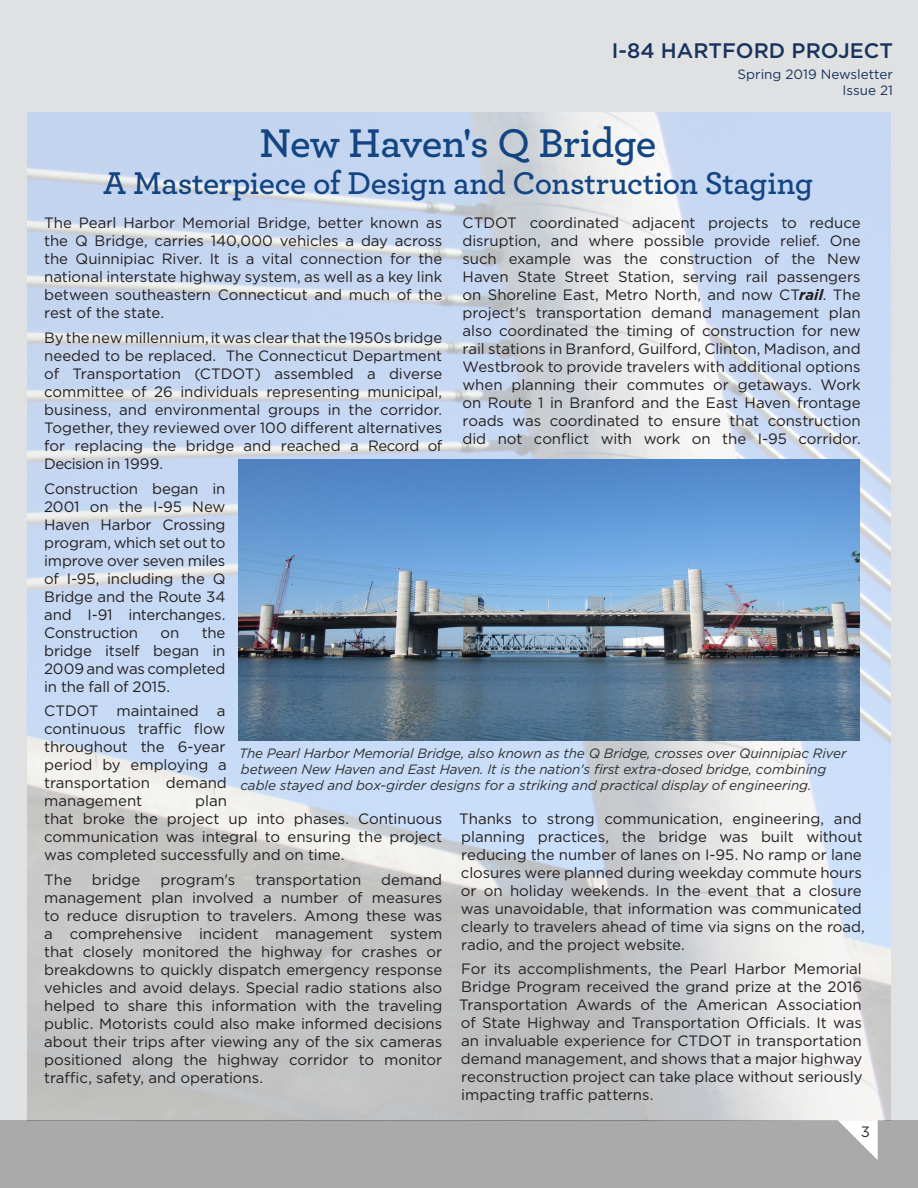
<style>
.page{position:relative;width:918px;height:1188px;background:#e0e1e3}
.page>*{position:absolute;margin:0;border:0;box-sizing:border-box;transform-origin:0 0}
.t1{font:600 42px "Archer";letter-spacing:-.015em;color:#134582}
.t2{font:600 33px "Archer";letter-spacing:-.01em;color:#134582}
.t3{font:500 21px "Gotham";color:#17335d}
.t4{font:15px/18px "Gotham";letter-spacing:-.005em;color:#231f20;text-align:justify}
.t5{font:15px "Gotham";color:#2d2f2f}
.t6{font:italic 13.5px/16.2px "Gotham";letter-spacing:-.01em;color:#2d2f2f}
.t7{font:13.5px/16.2px "Gotham";color:#17335d;text-align:right}
.s1{font-weight:700;font-style:italic}
</style>
<div class="page">
<div style="left:0;top:1120px;width:918px;height:68px;background:#aaa"></div>
<svg style="left:838px;top:1121px;width:40px;height:39px"></svg>
<img style="left:27px;top:112px;width:864px;height:1009px">
<img style="left:239px;top:460px;width:620px;height:281px">
<h3 class="t3" style="left:612px;top:37px;width:283px">I-84 HARTFORD PROJECT</h3>
<p class="t7" style="left:738px;top:66px;width:157px">Spring 2019 Newsletter<br>Issue 21</p>
<h1 class="t1" style="left:259px;top:111px;width:399px">New Haven's Q Bridge</h1>
<h2 class="t2" style="left:103px;top:159px;width:712px">A Masterpiece of Design and Construction Staging</h2>
<p class="t4" style="left:44px;top:213px;width:400px">The Pearl Harbor Memorial Bridge, better known as the Q Bridge, carries 140,000 vehicles a day across the Quinnipiac River. It is a vital connection for the national interstate highway system, as well as a key link between southeastern Connecticut and much of the rest of the state.</p>
<p class="t4" style="left:44px;top:328px;width:400px">By the new millennium, it was clear that the 1950s bridge needed to be replaced. The Connecticut Department of Transportation (CTDOT) assembled a diverse committee of 26 individuals representing municipal, business, and environmental groups in the corridor.<br>Together, they reviewed over 100 different alternatives for replacing the bridge and reached a Record of Decision in 1999.</p>
<p class="t4" style="left:44px;top:479px;width:183px">Construction began in 2001 on the I-95 New Haven Harbor Crossing program, which set out to improve over seven miles of I-95, including the Q Bridge and the Route 34 and I-91 interchanges.<br>Construction</p>
<p class="t4" style="left:463px;top:213px;width:400px">CTDOT coordinated adjacent projects to reduce disruption, and where possible provide relief. One such example was the construction of the New Haven State Street Station, serving rail passengers on Shoreline East, Metro North, and now CT<span class="s1">rail</span>. The project's transportation demand management plan also coordinated the timing of construction for new rail stations in Branford, Guilford, Clinton, Madison, and Westbrook to provide travelers with additional options when planning their commutes or getaways. Work on Route 1 in Branford and the East Haven frontage roads was coordinated to ensure that construction did not conflict with work on the I-95 corridor.</p>
<p class="t4" style="left:44px;top:623px;width:183px;text-indent:158px">the bridge itself began in 2009 and was completed in the fall of 2015.</p>
<p class="t4" style="left:44px;top:702px;width:183px">CTDOT maintained a continuous traffic flow throughout the 6-year</p>
<p class="t4" style="left:44px;top:756px;width:184px">period by employing a transportation demand management</p>
<p class="t4" style="left:161px;top:623px;width:20px">on</p>
<p class="t6" style="left:239px;top:745px;width:609px">The Pearl Harbor Memorial Bridge, also known as the Q Bridge, crosses over Quinnipiac River between New Haven and East Haven. It is the nation's first extra-dosed bridge, combining cable stayed and box-girder designs for a striking and practical display of engineering.</p>
<p class="t4" style="left:44px;top:792px;width:400px;text-align:left;text-indent:151px">plan<br>that broke the project up into phases. Continuous communication was integral to ensuring the project was completed successfully and on time.</p>
<p class="t4" style="left:44px;top:870px;width:29px">The</p>
<p class="t4" style="left:92px;top:870px;width:50px">bridge</p>
<p class="t4" style="left:160px;top:870px;width:76px">program's</p>
<p class="t4" style="left:255px;top:870px;width:107px">transportation</p>
<p class="t4" style="left:459px;top:809px;width:407px;text-align:left">Thanks to strong communication, engineering, and planning practices, the bridge was built without reducing the number of lanes on I-95. No ramp or lane closures were planned during weekday commute hours or on holiday weekends. In the event that a closure was unavoidable, that information was communicated clearly to travelers ahead of time via signs on the road, radio, and the project website.</p>
<p class="t4" style="left:459px;top:960px;width:405px">For its accomplishments, the Pearl Harbor Memorial Bridge Program received the grand prize at the 2016<br>Transportation Awards of the American Association of State Highway and Transportation Officials. It was an invaluable experience for CTDOT in transportation demand management, and shows that a major highway reconstruction project can take place without seriously impacting traffic patterns.</p>
<p class="t5" style="left:861px;top:1122px;width:11px">3</p>
<p class="t4" style="left:44px;top:870px;width:400px;text-indent:337px">demand management plan involved a number of measures to reduce disruption to travelers. Among these was a comprehensive incident management system that closely monitored the highway for crashes or breakdowns to quickly dispatch emergency response vehicles and avoid delays. Special radio stations also helped to share this information with the traveling public. Motorists could also make informed decisions about their trips after viewing any of the six cameras positioned along the highway corridor to monitor traffic, safety, and operations.</p>
</div>
